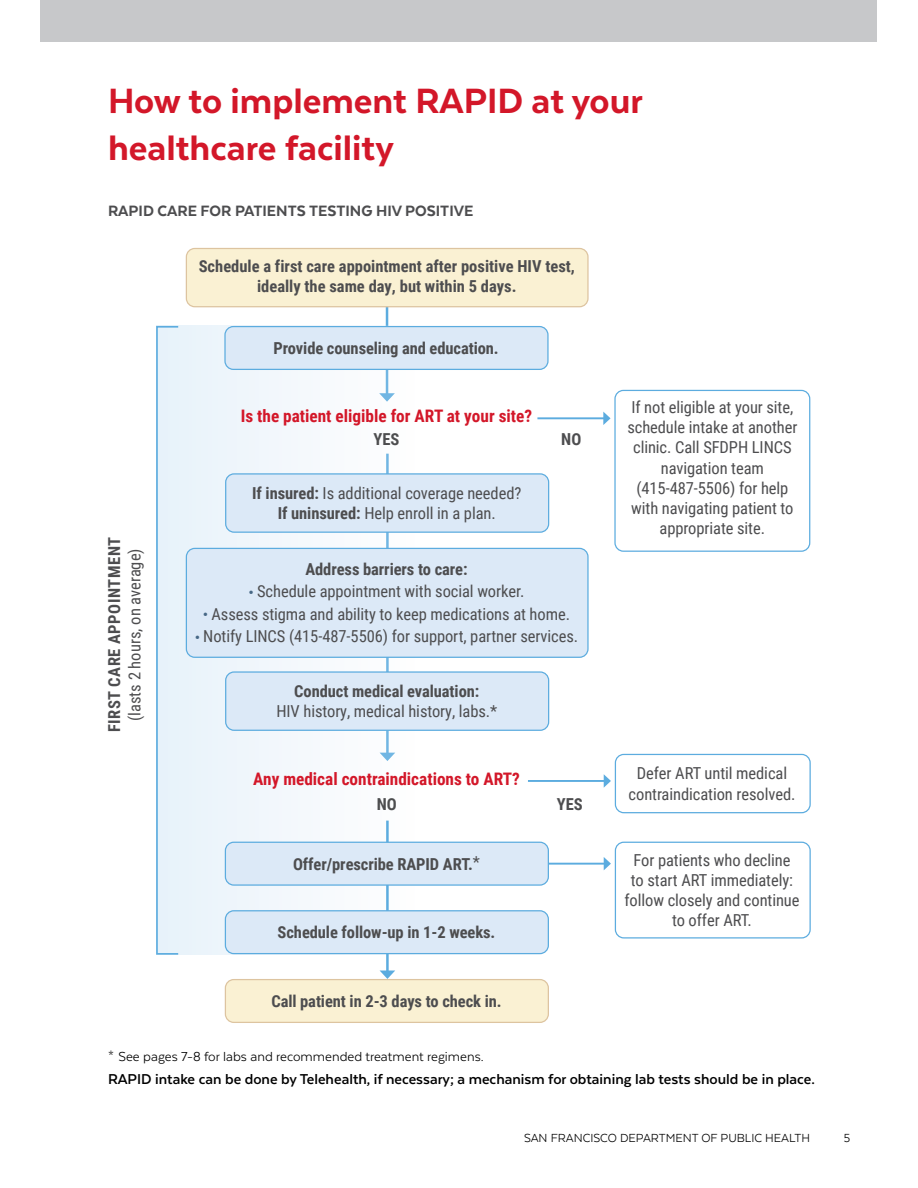
<style>
.page{position:relative;width:918px;height:1188px;background:#fff}
.page>*{position:absolute;margin:0;border:0;box-sizing:border-box;transform-origin:0 0}
.t1{font:800 40.5px/46.5px "Texta";color:#d31729}
.t2{font:700 17.25px "Roboto Condensed";color:#d31729}
.t3{font:800 17.25px "Texta";color:#4d4d4f}
.t4{font:16.5px/20.2px "Roboto Condensed";letter-spacing:-.005em;color:#4d4d4f;text-align:center}
.t5{font:700 16.5px/20.2px "Roboto Condensed";letter-spacing:-.005em;color:#4d4d4f;text-align:center}
.t6{font:700 16.5px "Texta";color:#000}
.t7{font:700 16.5px "Roboto Condensed";letter-spacing:.035em;color:#4d4d4f}
.t8{font:15px "Texta";color:#000}
.t9{font:13.5px "Texta";color:#000}
.s1{font-weight:700}
.s2{font-family:"Texta";font-weight:900;color:#476886}
.s3{font-weight:400}
</style>
<div class="page">
<div style="left:40px;top:0;width:838px;height:42px;background:#c7c8ca"></div>
<hr style="left:528px;top:863px;width:77px;height:2px;background:#5cacdf">
<svg style="left:604px;top:857px;width:7px;height:13px"></svg>
<hr style="left:386px;top:306px;width:2px;height:89px;background:#5cacdf">
<div style="left:186px;top:248px;width:402px;height:59px;background:#faf1d3;border-radius:8px"></div>
<div style="left:186px;top:248px;width:403px;height:59px;border:1px solid #ddc4a0;border-radius:8px"></div>
<div style="left:156px;top:326px;width:372px;height:629px;background:linear-gradient(to right,#e9f2fa,#fff)"></div>
<div style="left:156px;top:326px;width:23px;height:629px;border:2px solid #5cacdf"></div>
<div style="left:614px;top:390px;width:196px;height:162px;border:1px solid #5cacdf;border-radius:8px"></div>
<hr style="left:537px;top:417px;width:68px;height:2px;background:#5cacdf">
<svg style="left:603px;top:412px;width:8px;height:13px"></svg>
<div style="left:615px;top:754px;width:196px;height:59px;border:1px solid #5cacdf;border-radius:8px"></div>
<hr style="left:528px;top:780px;width:77px;height:2px;background:#5cacdf">
<svg style="left:604px;top:774px;width:7px;height:14px"></svg>
<div style="left:226px;top:474px;width:323px;height:58px;background:#dce9f7;border-radius:8px"></div>
<div style="left:225px;top:473px;width:324px;height:60px;border:1px solid #5cacdf;border-radius:8px"></div>
<div style="left:186px;top:548px;width:402px;height:109px;background:#dce9f7;border-radius:8px"></div>
<div style="left:186px;top:548px;width:403px;height:110px;border:1px solid #5cacdf;border-radius:8px"></div>
<div style="left:226px;top:672px;width:323px;height:58px;background:#dce9f7;border-radius:8px"></div>
<div style="left:225px;top:671px;width:324px;height:60px;border:1px solid #5cacdf;border-radius:8px"></div>
<hr style="left:386px;top:821px;width:3px;height:152px;background:#5cacdf">
<svg style="left:380px;top:971px;width:15px;height:8px"></svg>
<div style="left:225px;top:842px;width:323px;height:43px;background:#dce9f7;border-radius:8px"></div>
<div style="left:225px;top:842px;width:324px;height:44px;border:1px solid #5cacdf;border-radius:8px"></div>
<div style="left:225px;top:911px;width:323px;height:43px;background:#dce9f7;border-radius:8px"></div>
<div style="left:225px;top:910px;width:324px;height:44px;border:1px solid #5cacdf;border-radius:8px"></div>
<div style="left:225px;top:980px;width:323px;height:42px;background:#faf1d3;border-radius:8px"></div>
<div style="left:225px;top:979px;width:324px;height:44px;border:1px solid #ddc4a0;border-radius:8px"></div>
<div style="left:225px;top:327px;width:323px;height:42px;background:#dce9f7;border-radius:8px"></div>
<div style="left:224px;top:326px;width:325px;height:44px;border:1px solid #5cacdf;border-radius:8px"></div>
<div style="left:615px;top:842px;width:196px;height:97px;border:1px solid #5cacdf;border-radius:8px"></div>
<h1 class="t1" style="left:108px;top:77px;width:537px">How to implement RAPID at your healthcare facility</h1>
<p class="t3" style="left:108px;top:202px;width:367px">RAPID CARE FOR PATIENTS TESTING HIV POSITIVE</p>
<p class="t5" style="left:199px;top:255px;width:378px">Schedule a first care appointment after positive HIV test, ideally the same day, but within 5 days.</p>
<p class="t7" style="left:103px;top:732px;width:197px;rotate:-90deg">FIRST CARE APPOINTMENT</p>
<p class="t4" style="left:124px;top:721px;width:174px;rotate:-90deg">(lasts 2 hours, on average)</p>
<p class="t5" style="left:274px;top:337px;width:227px">Provide counseling and education.</p>
<p class="t2" style="left:241px;top:404px;width:293px">Is the patient eligible for ART at your site?</p>
<p class="t5" style="left:374px;top:429px;width:27px">YES</p>
<p class="t4" style="left:252px;top:482px;width:271px"><span class="s1">If insured:</span> Is additional coverage needed?<br><span class="s1">If uninsured:</span> Help enroll in a plan.</p>
<p class="t5" style="left:561px;top:429px;width:22px">NO</p>
<p class="t5" style="left:305px;top:558px;width:164px">Address barriers to care:</p>
<p class="t4" style="left:249px;top:581px;width:277px"><span class="s2">•</span> Schedule appointment with social worker.</p>
<p class="t4" style="left:203px;top:603px;width:369px"><span class="s2">•</span> Assess stigma and ability to keep medications at home.</p>
<p class="t4" style="left:195px;top:626px;width:385px"><span class="s2">•</span> Notify LINCS (415-487-5506) for support, partner services.</p>
<p class="t5" style="left:294px;top:680px;width:187px">Conduct medical evaluation:</p>
<p class="t4" style="left:276px;top:701px;width:222px">HIV history, medical history, labs.*</p>
<p class="t2" style="left:253px;top:767px;width:268px">Any medical contraindications to ART?</p>
<p class="t5" style="left:377px;top:793px;width:22px">NO</p>
<p class="t5" style="left:557px;top:793px;width:27px">YES</p>
<p class="t5" style="left:293px;top:853px;width:188px">Offer/prescribe RAPID ART.<span class="s3">*</span></p>
<p class="t5" style="left:278px;top:921px;width:219px">Schedule follow-up in 1-2 weeks.</p>
<p class="t5" style="left:271px;top:990px;width:232px">Call patient in 2-3 days to check in.</p>
<p class="t4" style="left:627px;top:396px;width:171px">If not eligible at your site, schedule intake at another clinic. Call SFDPH LINCS navigation team (415-487-5506) for help with navigating patient to appropriate site.</p>
<p class="t4" style="left:629px;top:763px;width:168px">Defer ART until medical contraindication resolved.</p>
<p class="t4" style="left:624px;top:849px;width:177px">For patients who decline<br>to start ART immediately: follow closely and continue to offer ART.</p>
<p class="t8" style="left:108px;top:1048px;width:377px">* See pages 7-8 for labs and recommended treatment regimens.</p>
<p class="t6" style="left:108px;top:1071px;width:708px">RAPID intake can be done by Telehealth, if necessary; a mechanism for obtaining lab tests should be in place.</p>
<p class="t9" style="left:524px;top:1131px;width:287px">SAN FRANCISCO DEPARTMENT OF PUBLIC HEALTH</p>
<p class="t9" style="left:844px;top:1131px;width:8px">5</p>
</div>
